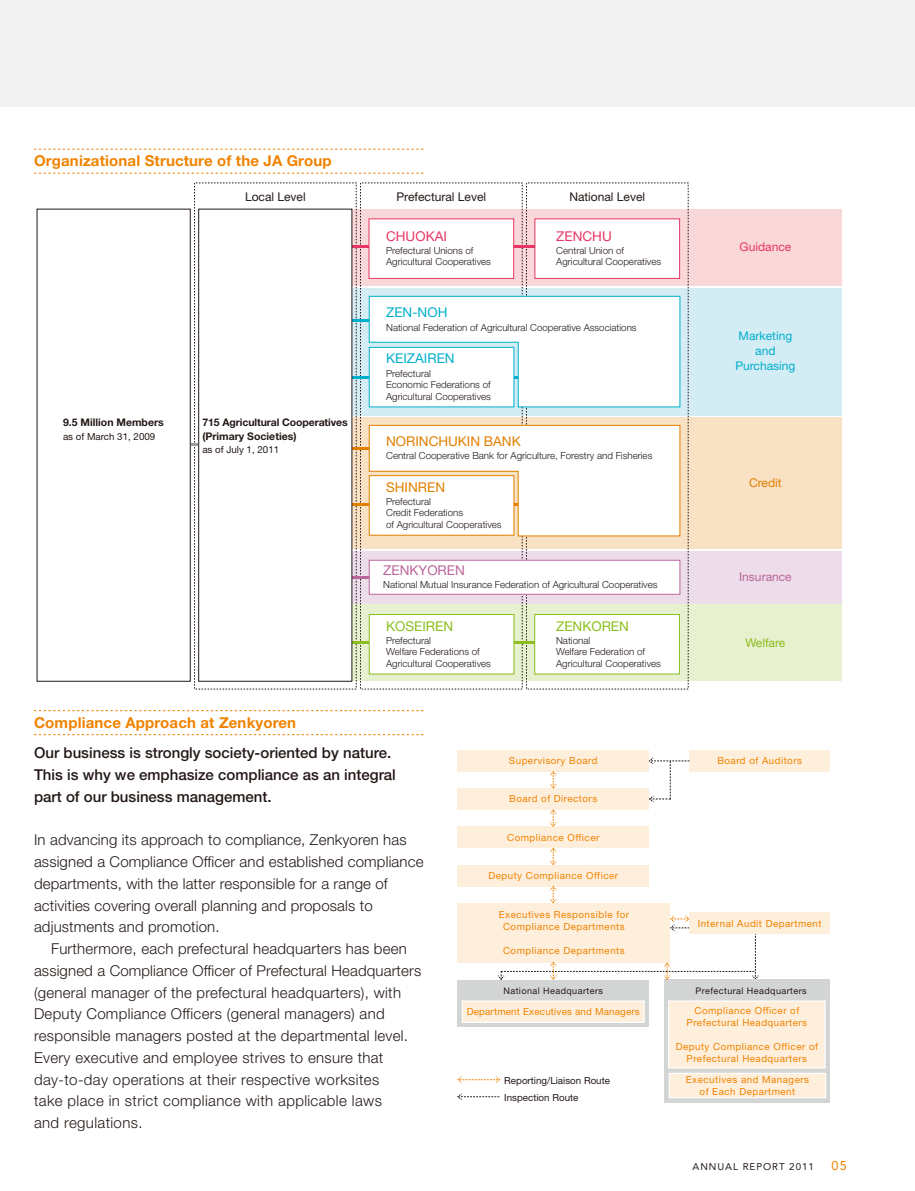
<style>
.page{position:relative;width:915px;height:1191px;background:#fff}
.page>*{position:absolute;margin:0;border:0;box-sizing:border-box;transform-origin:0 0}
.t1{font:300 15px/21.8px "Helvetica Neue";letter-spacing:.015em;color:#231916}
.t2{font:500 15px/21.8px "Helvetica Neue";color:#231916}
.t3{font:700 15px "Helvetica Neue";letter-spacing:.01em;color:#f08300}
.t4{font:13.5px "Helvetica Neue";color:#e17f00}
.t5{font:13.5px "Helvetica Neue";color:#00afcc}
.t6{font:13.5px "Helvetica Neue";color:#8bbe1e}
.t7{font:13.5px "Helvetica Neue";color:#e73663}
.t8{font:13.5px "Helvetica Neue";color:#ba659a}
.t9{font:12.75px "Avenir";color:#f08300}
.t10{font:12px "Helvetica Neue";color:#231916}
.t11{font:12px/15px "Helvetica Neue";color:#00afcc;text-align:center}
.t12{font:12px "Helvetica Neue";color:#ba659a}
.t13{font:12px "Helvetica Neue";color:#e73663}
.t14{font:12px "Helvetica Neue";color:#8bbe1e}
.t15{font:12px "Helvetica Neue";color:#e17f00}
.t16{font:700 10.5px/13.5px "Helvetica Neue";color:#231916}
.t17{font:300 9.75px/11.2px "Helvetica Neue";color:#231916}
.t18{font:9.75px/12px "Helvetica Neue";letter-spacing:.05em;color:#f08300;text-align:center}
.t19{font:9.75px/17px "Helvetica Neue";color:#231916}
.t20{font:9.75px "Helvetica Neue";letter-spacing:.02em;color:#f08300}
.t21{font:9.75px "Avenir";letter-spacing:.1em;color:#231916}
.t22{font:9px "Helvetica Neue";letter-spacing:.05em;color:#231916}
</style>
<div class="page">
<div style="left:0;top:0;width:914px;height:106px;background:#f3f3f3"></div>
<div style="left:229px;top:417px;width:612px;height:132px;background:#f9e1c4"></div>
<div style="left:229px;top:288px;width:612px;height:127px;background:#d4ecf4"></div>
<div style="left:229px;top:209px;width:612px;height:77px;background:#fad7d8"></div>
<div style="left:229px;top:551px;width:612px;height:57px;background:#eddce9"></div>
<div style="left:229px;top:604px;width:612px;height:77px;background:#e7f0cf"></div>
<hr style="left:89px;top:443px;width:127px;height:2px;background:#9b9c9c">
<hr style="left:291px;top:245px;width:296px;height:2px;background:#e73663">
<hr style="left:291px;top:319px;width:296px;height:2px;background:#00afcc">
<hr style="left:291px;top:376px;width:296px;height:2px;background:#00afcc">
<hr style="left:291px;top:503px;width:296px;height:2px;background:#e17f00">
<hr style="left:291px;top:447px;width:296px;height:3px;background:#e17f00">
<hr style="left:265px;top:642px;width:297px;height:2px;background:#8bbe1e">
<hr style="left:263px;top:576px;width:147px;height:2px;background:#ba659a">
<div style="left:534px;top:219px;width:145px;height:59px;background:#fff"></div>
<div style="left:534px;top:219px;width:145px;height:60px;border:1px solid #e73663"></div>
<div style="left:369px;top:219px;width:144px;height:59px;background:#fff"></div>
<div style="left:368px;top:219px;width:145px;height:60px;border:1px solid #e73663"></div>
<div style="left:199px;top:209px;width:153px;height:472px;background:#fff"></div>
<div style="left:198px;top:209px;width:154px;height:472px;border:1px solid #231916"></div>
<div style="left:37px;top:209px;width:153px;height:472px;background:#fff"></div>
<svg style="left:368px;top:296px;width:312px;height:111px"></svg>
<svg style="left:368px;top:425px;width:312px;height:111px"></svg>
<div style="left:369px;top:560px;width:310px;height:34px;background:#fff"></div>
<div style="left:369px;top:560px;width:311px;height:34px;border:1px solid #ba659a"></div>
<div style="left:369px;top:614px;width:144px;height:60px;background:#fff"></div>
<div style="left:369px;top:614px;width:145px;height:60px;border:1px solid #8bbe1e"></div>
<div style="left:534px;top:614px;width:145px;height:60px;background:#fff"></div>
<div style="left:534px;top:614px;width:145px;height:60px;border:1px solid #8bbe1e"></div>
<div style="left:457px;top:750px;width:191px;height:21px;background:#feefdd"></div>
<div style="left:457px;top:788px;width:191px;height:21px;background:#feefdd"></div>
<div style="left:457px;top:826px;width:191px;height:22px;background:#feefdd"></div>
<div style="left:457px;top:865px;width:191px;height:21px;background:#feefdd"></div>
<div style="left:689px;top:750px;width:140px;height:21px;background:#feefdd"></div>
<div style="left:457px;top:903px;width:213px;height:59px;background:#feefdd"></div>
<svg style="left:549px;top:771px;width:8px;height:18px"></svg>
<svg style="left:549px;top:809px;width:8px;height:18px"></svg>
<svg style="left:550px;top:847px;width:7px;height:18px"></svg>
<svg style="left:549px;top:886px;width:8px;height:17px"></svg>
<div style="left:457px;top:979px;width:191px;height:47px;background:#d3d4d4"></div>
<div style="left:462px;top:1001px;width:182px;height:21px;background:#feefdd"></div>
<div style="left:461px;top:1000px;width:183px;height:22px;border:1px solid #fff"></div>
<div style="left:663px;top:979px;width:166px;height:124px;background:#d3d4d4"></div>
<div style="left:668px;top:1001px;width:156px;height:67px;background:#feefdd"></div>
<div style="left:668px;top:1000px;width:157px;height:68px;border:1px solid #fff"></div>
<svg style="left:648px;top:757px;width:41px;height:45px"></svg>
<div style="left:689px;top:912px;width:140px;height:22px;background:#feefdd"></div>
<svg style="left:457px;top:1076px;width:43px;height:7px"></svg>
<svg style="left:457px;top:1093px;width:42px;height:7px"></svg>
<svg style="left:34px;top:149px;width:389px;height:1px"></svg>
<svg style="left:34px;top:173px;width:389px;height:1px"></svg>
<div style="left:669px;top:1073px;width:156px;height:24px;background:#feefdd"></div>
<div style="left:668px;top:1072px;width:157px;height:26px;border:1px solid #fff"></div>
<svg style="left:497px;top:915px;width:262px;height:65px"></svg>
<svg style="left:34px;top:710px;width:389px;height:1px"></svg>
<svg style="left:34px;top:734px;width:389px;height:1px"></svg>
<p class="t3" style="left:34px;top:152px;width:299px">Organizational Structure of the JA Group</p>
<p class="t10" style="left:245px;top:190px;width:62px">Local Level</p>
<p class="t10" style="left:396px;top:190px;width:91px">Prefectural Level</p>
<p class="t10" style="left:569px;top:190px;width:77px">National Level</p>
<p class="t7" style="left:386px;top:228px;width:62px">CHUOKAI</p>
<p class="t17" style="left:386px;top:245px;width:106px">Prefectural Unions of<br>Agricultural Cooperatives</p>
<p class="t7" style="left:556px;top:228px;width:57px">ZENCHU</p>
<p class="t17" style="left:556px;top:245px;width:106px">Central Union of<br>Agricultural Cooperatives</p>
<p class="t5" style="left:386px;top:304px;width:63px">ZEN-NOH</p>
<p class="t17" style="left:386px;top:321px;width:252px">National Federation of Agricultural Cooperative Associations</p>
<p class="t16" style="left:63px;top:416px;width:102px">9.5 Million Members</p>
<p class="t19" style="left:63px;top:428px;width:94px">as of March 31, 2009</p>
<p class="t16" style="left:202px;top:416px;width:147px">715 Agricultural Cooperatives (Primary Societies)</p>
<p class="t19" style="left:202px;top:441px;width:78px">as of July 1, 2011</p>
<p class="t5" style="left:386px;top:351px;width:70px">KEIZAIREN</p>
<p class="t17" style="left:386px;top:368px;width:106px">Prefectural<br>Economic Federations of<br>Agricultural Cooperatives</p>
<p class="t4" style="left:386px;top:432px;width:136px">NORINCHUKIN BANK</p>
<p class="t17" style="left:386px;top:450px;width:268px">Central Cooperative Bank for Agriculture, Forestry and Fisheries</p>
<p class="t4" style="left:386px;top:479px;width:60px">SHINREN</p>
<p class="t17" style="left:386px;top:496px;width:117px">Prefectural<br>Credit Federations<br>of Agricultural Cooperatives</p>
<p class="t8" style="left:383px;top:562px;width:83px">ZENKYOREN</p>
<p class="t17" style="left:383px;top:579px;width:275px">National Mutual Insurance Federation of Agricultural Cooperatives</p>
<p class="t6" style="left:386px;top:618px;width:69px">KOSEIREN</p>
<p class="t17" style="left:386px;top:635px;width:106px">Prefectural<br>Welfare Federations of<br>Agricultural Cooperatives</p>
<p class="t6" style="left:556px;top:618px;width:74px">ZENKOREN</p>
<p class="t17" style="left:556px;top:635px;width:106px">National<br>Welfare Federation of<br>Agricultural Cooperatives</p>
<p class="t13" style="left:739px;top:240px;width:53px">Guidance</p>
<p class="t11" style="left:735px;top:328px;width:62px">Marketing and<br>Purchasing</p>
<p class="t15" style="left:749px;top:476px;width:34px">Credit</p>
<p class="t12" style="left:739px;top:569px;width:54px">Insurance</p>
<p class="t14" style="left:745px;top:635px;width:41px">Welfare</p>
<p class="t3" style="left:34px;top:713px;width:263px">Compliance Approach at Zenkyoren</p>
<p class="t2" style="left:34px;top:742px;width:363px">Our business is strongly society-oriented by nature.<br>This is why we emphasize compliance as an integral part of our business management.</p>
<p class="t1" style="left:34px;top:828px;width:391px">In advancing its approach to compliance, Zenkyoren has assigned a Compliance Officer and established compliance departments, with the latter responsible for a range of activities covering overall planning and proposals to adjustments and promotion.</p>
<p class="t1" style="left:34px;top:937px;width:388px;text-indent:17px">Furthermore, each prefectural headquarters has been assigned a Compliance Officer of Prefectural Headquarters (general manager of the prefectural headquarters), with Deputy Compliance Officers (general managers) and responsible managers posted at the departmental level.<br>Every executive and employee strives to ensure that day-to-day operations at their respective worksites<br>take place in strict compliance with applicable laws<br>and regulations.</p>
<p class="t18" style="left:509px;top:754px;width:90px">Supervisory Board</p>
<p class="t18" style="left:509px;top:793px;width:89px">Board of Directors</p>
<p class="t18" style="left:507px;top:831px;width:94px">Compliance Officer</p>
<p class="t18" style="left:488px;top:869px;width:131px">Deputy Compliance Officer</p>
<p class="t18" style="left:717px;top:754px;width:86px">Board of Auditors</p>
<p class="t18" style="left:498px;top:908px;width:132px">Executives Responsible for<br>Compliance Departments</p>
<p class="t18" style="left:503px;top:944px;width:123px">Compliance Departments</p>
<p class="t18" style="left:697px;top:917px;width:125px">Internal Audit Department</p>
<p class="t22" style="left:503px;top:985px;width:101px">National Headquarters</p>
<p class="t22" style="left:695px;top:985px;width:113px">Prefectural H eadquarters</p>
<p class="t20" style="left:466px;top:1005px;width:174px">Department Executives and Managers</p>
<p class="t18" style="left:686px;top:1004px;width:122px">Compliance Officer of<br>Prefectural H eadquarters</p>
<p class="t18" style="left:675px;top:1040px;width:144px">Deputy Compliance Officer of<br>Prefectural H eadquarters</p>
<p class="t19" style="left:504px;top:1071px;width:107px">Reporting/Liaison Route<br>Inspection Route</p>
<p class="t18" style="left:685px;top:1073px;width:125px">Executives and Managers of Each Department</p>
<p class="t21" style="left:692px;top:1160px;width:123px">ANNUAL REPORT 2011</p>
<p class="t9" style="left:831px;top:1157px;width:17px">05</p>
</div>
